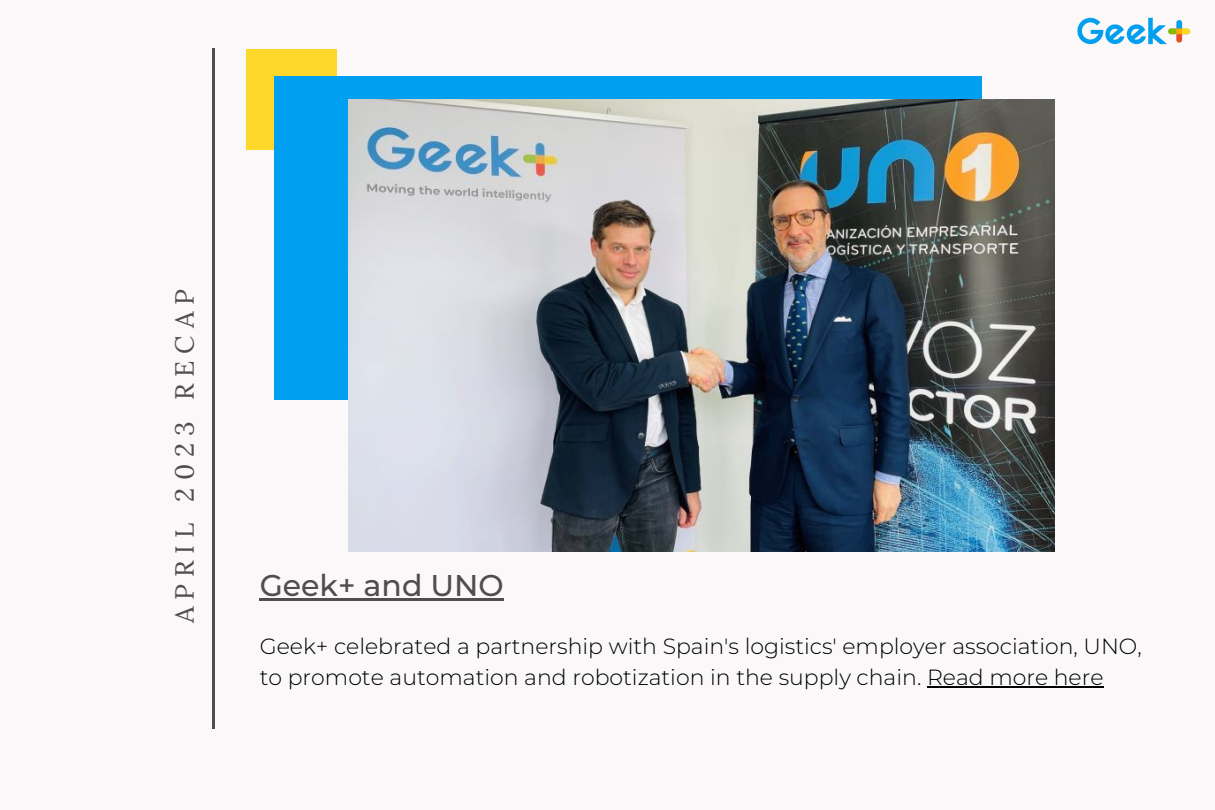
<style>
.page{position:relative;width:1215px;height:810px;background:#faf8f8}
.page>*{position:absolute;margin:0;border:0;box-sizing:border-box;transform-origin:0 0}
.t1{font:500 30px "Montserrat";color:#524c4c}
.t2{font:26.2px "Lora";letter-spacing:.27em;color:#524c4c}
.t3{font:300 22px/30.8px "Montserrat";color:#000}
</style>
<div class="page">
<div style="left:246px;top:49px;width:91px;height:100px;background:#fed72b"></div>
<div style="left:275px;top:76px;width:707px;height:324px;background:#009fef"></div>
<hr style="left:212px;top:49px;width:3px;height:680px;background:#524c4c">
<img style="left:1077px;top:17px;width:114px;height:28px">
<img style="left:349px;top:99px;width:705px;height:452px">
<hr style="left:260px;top:598px;width:244px;height:3px;background:#524c4c">
<hr style="left:927px;top:686px;width:177px;height:2px;background:#000">
<p class="t2" style="left:168px;top:623px;width:336px;rotate:-90deg">APRIL 2023 RECAP</p>
<h1 class="t1" style="left:260px;top:567px;width:246px">Geek+ and UNO</h1>
<p class="t3" style="left:260px;top:631px;width:884px">Geek+ celebrated a partnership with Spain's logistics' employer association, UNO, to promote automation and robotization in the supply chain. Read more here</p>
</div>
